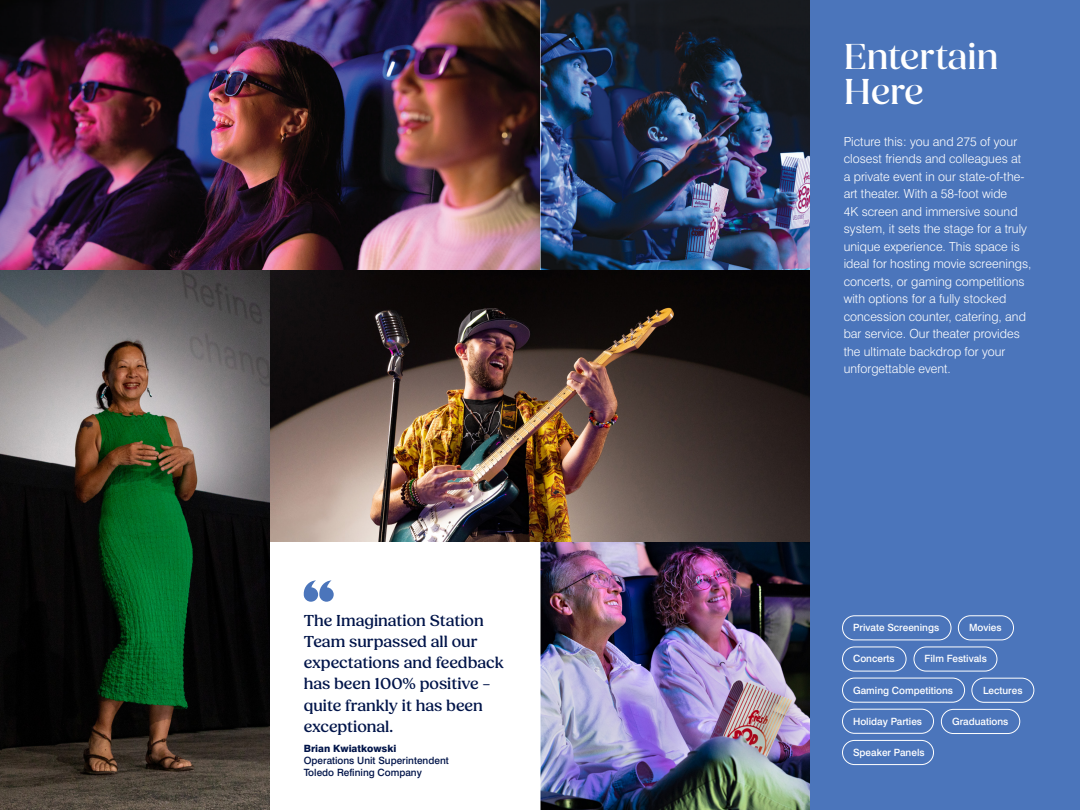
<style>
.page{position:relative;width:1080px;height:810px;background:#fff}
.page>*{position:absolute;margin:0;border:0;box-sizing:border-box;transform-origin:0 0}
.t1{font:500 36.88px/35px "Fields Display";color:#fff}
.t2{font:500 16.25px/21.2px "Fields";color:#001449}
.t3{font:300 12.5px/17.5px "Swiss 721";color:#fff}
.t4{font:500 10px "Swiss 721";color:#fff}
.t5{font:500 10px/12px "Swiss 721";color:#001449}
.s1{font-weight:800}
</style>
<div class="page">
<img style="left:541px;top:541px;width:269px;height:269px">
<img style="left:0;top:0;width:810px;height:270px">
<div style="left:810px;top:0;width:270px;height:810px;background:#4b75bb"></div>
<svg style="left:304px;top:580px;width:30px;height:22px"></svg>
<div style="left:842px;top:678px;width:123px;height:24px;border:1px solid #fff;border-radius:12px"></div>
<div style="left:972px;top:678px;width:62px;height:25px;border:1px solid #fff;border-radius:12px"></div>
<div style="left:842px;top:647px;width:64px;height:24px;border:1px solid #fff;border-radius:12px"></div>
<div style="left:914px;top:647px;width:83px;height:24px;border:1px solid #fff;border-radius:12px"></div>
<div style="left:842px;top:616px;width:109px;height:24px;border:1px solid #fff;border-radius:12px"></div>
<div style="left:958px;top:616px;width:56px;height:24px;border:1px solid #fff;border-radius:12px"></div>
<div style="left:842px;top:709px;width:92px;height:25px;border:1px solid #fff;border-radius:12px"></div>
<div style="left:941px;top:709px;width:79px;height:25px;border:1px solid #fff;border-radius:12px"></div>
<hr style="left:540px;top:0;width:1px;height:810px;background:#fff">
<div style="left:842px;top:740px;width:92px;height:25px;border:1px solid #fff;border-radius:12px"></div>
<img style="left:0;top:270px;width:270px;height:540px">
<img style="left:270px;top:270px;width:540px;height:271px">
<p class="t2" style="left:304px;top:610px;width:201px">The Imagination Station<br>Team surpassed all our expectations and feedback has been 100% positive – quite frankly it has been exceptional.</p>
<p class="t5" style="left:304px;top:743px;width:147px"><span class="s1">Brian Kwiatkowski<br></span>Operations Unit Superintendent<br>Toledo Refining Company</p>
<p class="t1" style="left:844px;top:40px;width:156px">Entertain<br>Here</p>
<p class="t3" style="left:844px;top:132px;width:189px">Picture this: you and 275 of your closest friends and colleagues at<br>a private event in our state-of-the&shy;art theater. With a 58-foot wide<br>4K screen and immersive sound system, it sets the stage for a truly unique experience. This space is ideal for hosting movie screenings, concerts, or gaming competitions with options for a fully stocked concession counter, catering, and bar service. Our theater provides the ultimate backdrop for your unforgettable event.</p>
<p class="t4" style="left:853px;top:621px;width:88px">Private Screenings</p>
<p class="t4" style="left:969px;top:621px;width:34px">Movies</p>
<p class="t4" style="left:853px;top:653px;width:43px">Concerts</p>
<p class="t4" style="left:925px;top:653px;width:64px">Film Festivals</p>
<p class="t4" style="left:853px;top:684px;width:102px">Gaming Competitions</p>
<p class="t4" style="left:983px;top:684px;width:41px">Lectures</p>
<p class="t4" style="left:853px;top:715px;width:71px">Holiday Parties</p>
<p class="t4" style="left:952px;top:715px;width:58px">Graduations</p>
<p class="t4" style="left:853px;top:746px;width:73px">Speaker Panels</p>
</div>
